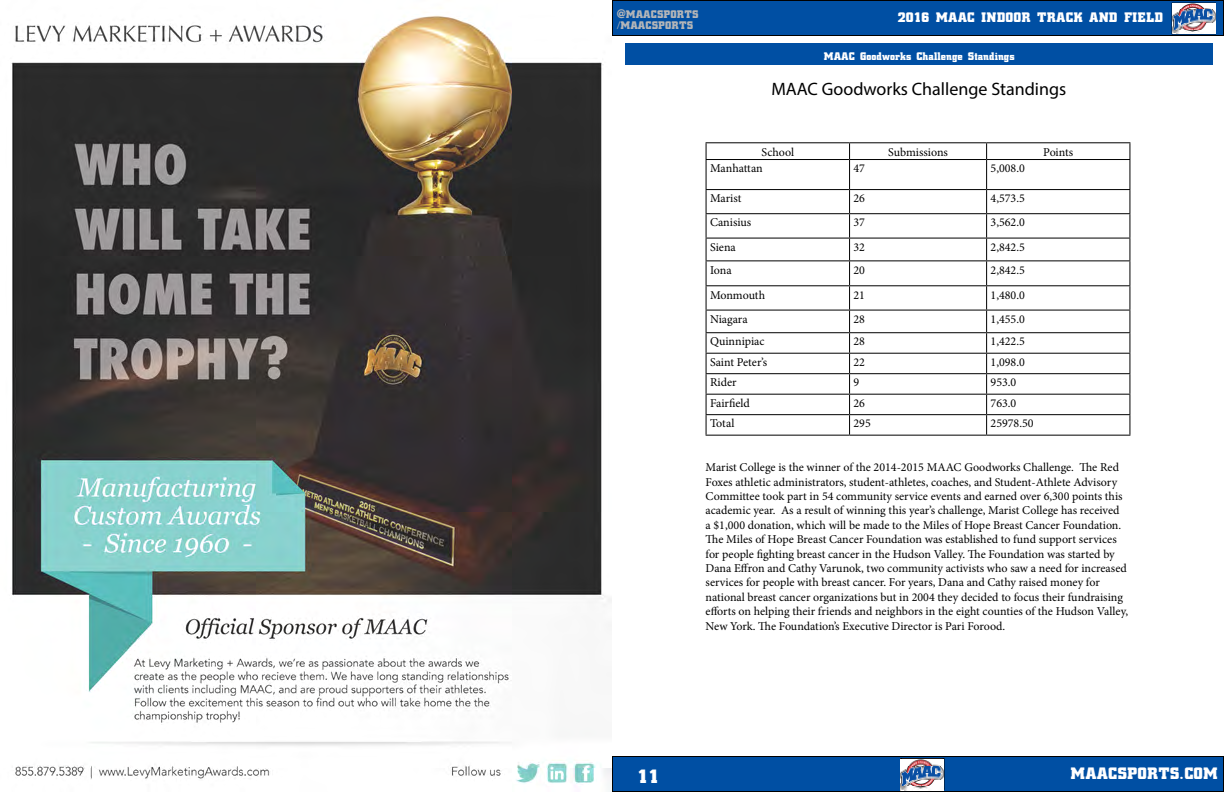
<style>
.page{position:relative;width:1224px;height:792px;background:#fff}
.page>*{position:absolute;margin:0;border:0;box-sizing:border-box;transform-origin:0 0}
.t1{font:900 21px "Civic";color:#fff}
.t2{font:18px "Myriad Pro";color:#000}
.t3{font:900 18px "Civic";color:#fff}
.t4{font:900 15px "Civic";color:#fff}
.t5{font:12px/14.4px "Minion Pro";color:#000}
.t6{font:900 12px "Civic";color:#fff}
.t7{font:900 12px/11px "Civic";color:#b3b5b8}
</style>
<div class="page">
<div style="left:612px;top:0;width:612px;height:36px;background:#004fa3"></div>
<div style="left:612px;top:0;width:612px;height:36px;border:1px solid #000"></div>
<div style="left:612px;top:756px;width:612px;height:36px;background:#004fa3"></div>
<div style="left:612px;top:756px;width:612px;height:36px;border:1px solid #000"></div>
<svg style="left:1215px;top:3px;width:1px;height:31px"></svg>
<svg style="left:900px;top:758px;width:44px;height:32px"></svg>
<img style="left:1172px;top:3px;width:43px;height:31px">
<img style="left:901px;top:760px;width:43px;height:30px">
<img style="left:11px;top:15px;width:601px;height:777px">
<div style="left:626px;top:44px;width:587px;height:21px;background:#004fa3"></div>
<hr style="left:706px;top:142px;width:144px;height:1px;background:#000">
<hr style="left:850px;top:142px;width:137px;height:1px;background:#000">
<hr style="left:987px;top:142px;width:143px;height:1px;background:#000">
<hr style="left:706px;top:159px;width:144px;height:1px;background:#000">
<hr style="left:850px;top:159px;width:137px;height:1px;background:#000">
<hr style="left:987px;top:159px;width:143px;height:1px;background:#000">
<hr style="left:706px;top:189px;width:144px;height:1px;background:#000">
<hr style="left:850px;top:189px;width:137px;height:1px;background:#000">
<hr style="left:987px;top:189px;width:143px;height:1px;background:#000">
<hr style="left:706px;top:213px;width:144px;height:1px;background:#000">
<hr style="left:850px;top:213px;width:137px;height:1px;background:#000">
<hr style="left:987px;top:213px;width:143px;height:1px;background:#000">
<hr style="left:706px;top:238px;width:144px;height:1px;background:#000">
<hr style="left:850px;top:238px;width:137px;height:1px;background:#000">
<hr style="left:987px;top:238px;width:143px;height:1px;background:#000">
<hr style="left:706px;top:260px;width:144px;height:1px;background:#000">
<hr style="left:850px;top:260px;width:137px;height:1px;background:#000">
<hr style="left:987px;top:260px;width:143px;height:1px;background:#000">
<hr style="left:706px;top:285px;width:144px;height:1px;background:#000">
<hr style="left:850px;top:285px;width:137px;height:1px;background:#000">
<hr style="left:987px;top:285px;width:143px;height:1px;background:#000">
<hr style="left:706px;top:310px;width:144px;height:1px;background:#000">
<hr style="left:850px;top:310px;width:137px;height:1px;background:#000">
<hr style="left:987px;top:310px;width:143px;height:1px;background:#000">
<hr style="left:706px;top:332px;width:144px;height:1px;background:#000">
<hr style="left:850px;top:332px;width:137px;height:1px;background:#000">
<hr style="left:987px;top:332px;width:143px;height:1px;background:#000">
<hr style="left:706px;top:353px;width:144px;height:1px;background:#000">
<hr style="left:850px;top:353px;width:137px;height:1px;background:#000">
<hr style="left:987px;top:353px;width:143px;height:1px;background:#000">
<hr style="left:706px;top:373px;width:144px;height:1px;background:#000">
<hr style="left:850px;top:373px;width:137px;height:1px;background:#000">
<hr style="left:987px;top:373px;width:143px;height:1px;background:#000">
<hr style="left:706px;top:394px;width:144px;height:1px;background:#000">
<hr style="left:850px;top:394px;width:137px;height:1px;background:#000">
<hr style="left:987px;top:394px;width:143px;height:1px;background:#000">
<hr style="left:706px;top:414px;width:144px;height:1px;background:#000">
<svg style="left:706px;top:143px;width:1px;height:292px"></svg>
<hr style="left:850px;top:414px;width:137px;height:1px;background:#000">
<svg style="left:849px;top:143px;width:1px;height:292px"></svg>
<hr style="left:987px;top:414px;width:143px;height:1px;background:#000">
<svg style="left:986px;top:143px;width:1px;height:292px"></svg>
<svg style="left:1129px;top:143px;width:1px;height:292px"></svg>
<hr style="left:706px;top:435px;width:144px;height:1px;background:#000">
<hr style="left:850px;top:435px;width:137px;height:1px;background:#000">
<hr style="left:987px;top:435px;width:143px;height:1px;background:#000">
<p class="t7" style="left:617px;top:9px;width:83px">@MAACSPORTS /MAACSPORTS</p>
<p class="t4" style="left:898px;top:8px;width:267px">2016 MAAC INDOOR TRACK AND FIELD</p>
<p class="t6" style="left:824px;top:49px;width:193px">MAAC Goodworks Challenge Standings</p>
<h2 class="t2" style="left:772px;top:78px;width:296px">MAAC Goodworks Challenge Standings</h2>
<p class="t5" style="left:762px;top:145px;width:34px">School</p>
<p class="t5" style="left:888px;top:145px;width:61px">Submissions</p>
<p class="t5" style="left:1043px;top:145px;width:31px">Points</p>
<p class="t5" style="left:710px;top:161px;width:54px">Manhattan</p>
<p class="t5" style="left:854px;top:161px;width:13px">47</p>
<p class="t5" style="left:991px;top:161px;width:36px">5,008.0</p>
<p class="t5" style="left:710px;top:191px;width:33px">Marist</p>
<p class="t5" style="left:854px;top:191px;width:13px">26</p>
<p class="t5" style="left:991px;top:191px;width:36px">4,573.5</p>
<p class="t5" style="left:710px;top:215px;width:43px">Canisius</p>
<p class="t5" style="left:854px;top:215px;width:13px">37</p>
<p class="t5" style="left:991px;top:215px;width:36px">3,562.0</p>
<p class="t5" style="left:710px;top:240px;width:27px">Siena</p>
<p class="t5" style="left:854px;top:240px;width:13px">32</p>
<p class="t5" style="left:991px;top:240px;width:36px">2,842.5</p>
<p class="t5" style="left:710px;top:263px;width:23px">Iona</p>
<p class="t5" style="left:854px;top:263px;width:13px">20</p>
<p class="t5" style="left:991px;top:263px;width:36px">2,842.5</p>
<p class="t5" style="left:710px;top:288px;width:57px">Monmouth</p>
<p class="t5" style="left:854px;top:288px;width:13px">21</p>
<p class="t5" style="left:991px;top:288px;width:36px">1,480.0</p>
<p class="t5" style="left:710px;top:312px;width:39px">Niagara</p>
<p class="t5" style="left:854px;top:312px;width:13px">28</p>
<p class="t5" style="left:991px;top:312px;width:36px">1,455.0</p>
<p class="t5" style="left:710px;top:334px;width:56px">Quinnipiac</p>
<p class="t5" style="left:854px;top:334px;width:13px">28</p>
<p class="t5" style="left:991px;top:334px;width:36px">1,422.5</p>
<p class="t5" style="left:710px;top:355px;width:59px">Saint Peter’s</p>
<p class="t5" style="left:854px;top:355px;width:13px">22</p>
<p class="t5" style="left:991px;top:355px;width:36px">1,098.0</p>
<p class="t5" style="left:710px;top:375px;width:28px">Rider</p>
<p class="t5" style="left:854px;top:375px;width:7px">9</p>
<p class="t5" style="left:991px;top:375px;width:27px">953.0</p>
<p class="t5" style="left:710px;top:396px;width:41px">Fairfield</p>
<p class="t5" style="left:854px;top:396px;width:13px">26</p>
<p class="t5" style="left:991px;top:396px;width:27px">763.0</p>
<p class="t5" style="left:710px;top:416px;width:26px">Total</p>
<p class="t5" style="left:854px;top:416px;width:19px">295</p>
<p class="t5" style="left:991px;top:416px;width:45px">25978.50</p>
<p class="t5" style="left:706px;top:460px;width:424px">Marist College is the winner of the 2014-2015 MAAC Goodworks Challenge. The Red Foxes athletic administrators, student-athletes, coaches, and Student-Athlete Advisory Committee took part in 54 community service events and earned over 6,300 points this academic year. As a result of winning this year’s challenge, Marist College has received<br>a $1,000 donation, which will be made to the Miles of Hope Breast Cancer Foundation.<br>The Miles of Hope Breast Cancer Foundation was established to fund support services for people fighting breast cancer in the Hudson Valley. The Foundation was started by Dana Effron and Cathy Varunok, two community activists who saw a need for increased services for people with breast cancer. For years, Dana and Cathy raised money for national breast cancer organizations but in 2004 they decided to focus their fundraising efforts on helping their friends and neighbors in the eight counties of the Hudson Valley, New York. The Foundation’s Executive Director is Pari Forood.</p>
<h1 class="t1" style="left:638px;top:764px;width:24px">11</h1>
<h2 class="t3" style="left:1071px;top:763px;width:149px">MAACSPORTS.COM</h2>
</div>
